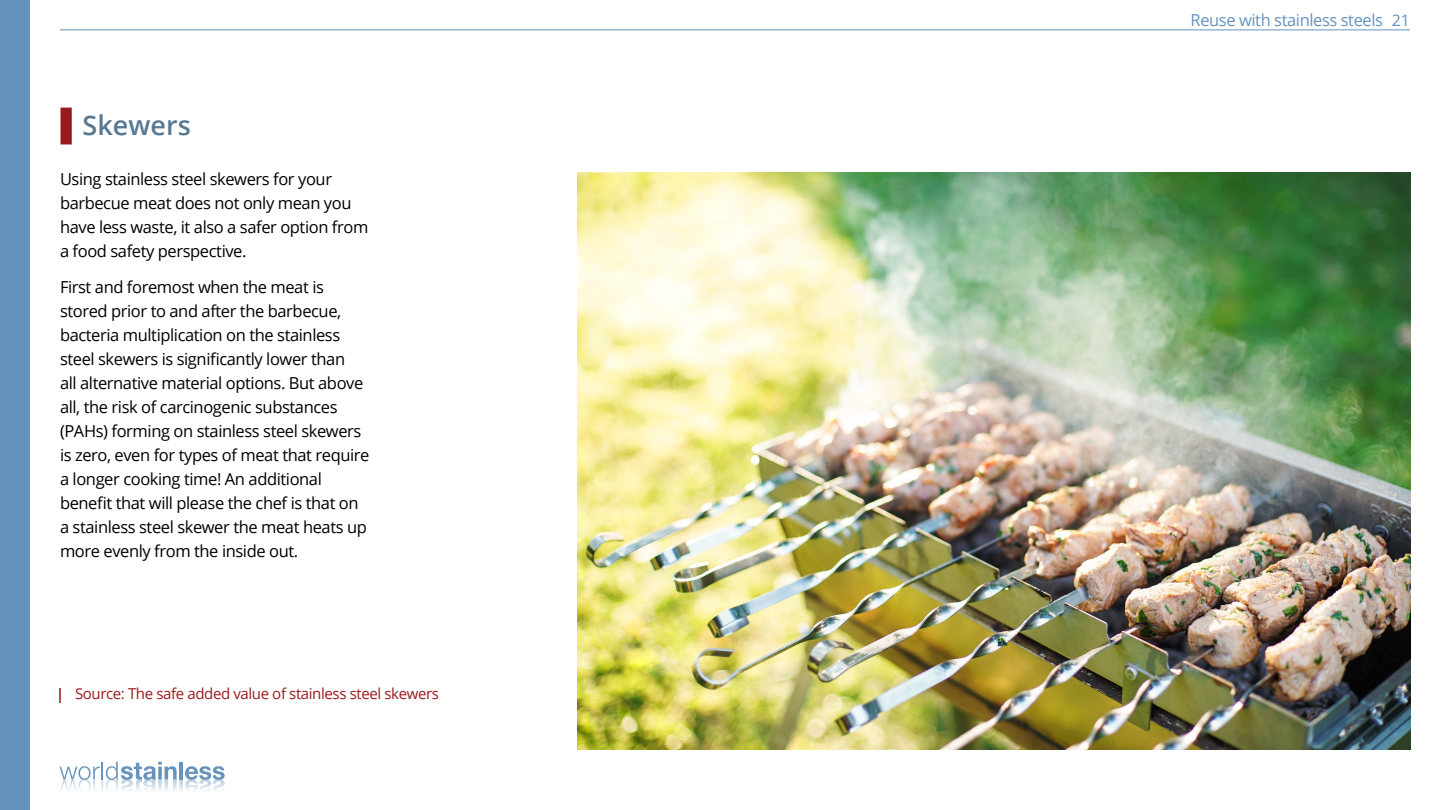
<style>
.page{position:relative;width:1440px;height:810px;background:#fff}
.page>*{position:absolute;margin:0;border:0;box-sizing:border-box;transform-origin:0 0}
.t1{font:600 27px "Open Sans";color:#587991}
.t2{font:16.5px/24px "Open Sans";letter-spacing:-.025em;color:#000}
.t3{font:16.5px "Open Sans";letter-spacing:-.025em;color:#6693bc}
.t4{font:15px "Open Sans";letter-spacing:-.025em;color:#9a191c}
.s1{font-size:15.9px}
</style>
<div class="page">
<div style="left:0;top:0;width:30px;height:810px;background:#6693bc"></div>
<hr style="left:60px;top:30px;width:1350px;height:1px;background:#6693bc">
<div style="left:61px;top:108px;width:11px;height:36px;background:#9a191c"></div>
<img style="left:578px;top:173px;width:832px;height:577px">
<svg style="left:59px;top:688px;width:2px;height:15px"></svg>
<svg style="left:59px;top:762px;width:166px;height:29px"></svg>
<h1 class="t1" style="left:83px;top:107px;width:110px">Skewers</h1>
<p class="t2" style="left:60px;top:167px;width:310px">Using stainless steel skewers for your barbecue meat does not only mean you have less waste, it also a safer option from a food safety perspective.</p>
<p class="t2" style="left:60px;top:275px;width:311px">First and foremost when the meat is stored prior to and after the barbecue, bacteria multiplication on the stainless steel skewers is significantly lower than<br>all alternative material options. But above all, the risk of carcinogenic substances (PAHs) forming on stainless steel skewers is zero, even for types of meat that require a longer cooking time! An additional benefit that will please the chef is that on a stainless steel skewer the meat heats up more evenly from the inside out.</p>
<p class="t4" style="left:75px;top:684px;width:365px">Source: The safe added value of stainless steel skewers</p>
<p class="t3" style="left:1191px;top:8px;width:221px">Reuse with stainless steels <span class="s1">21</span></p>
</div>
